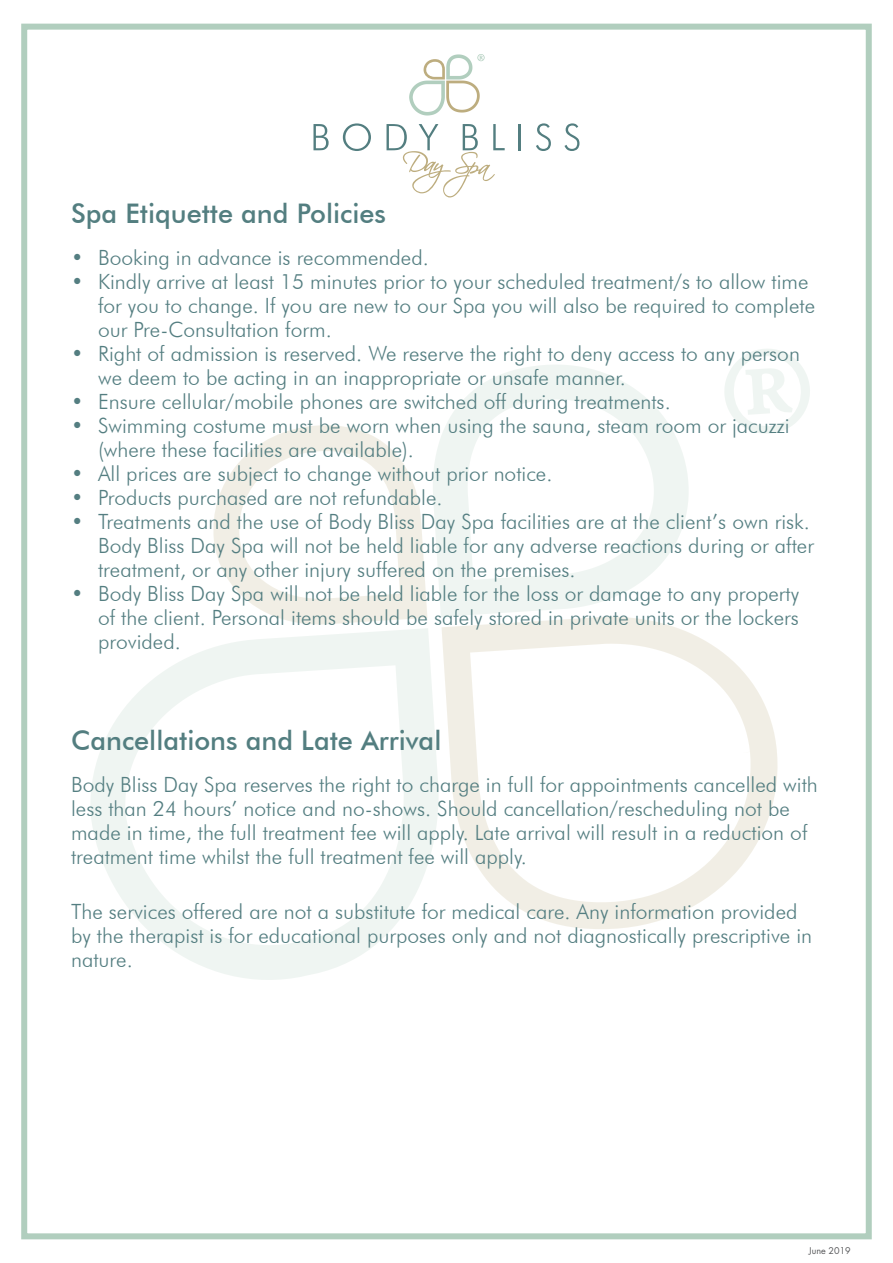
<style>
.page{position:relative;width:893px;height:1263px;background:#fff}
.page>*{position:absolute;margin:0;border:0;box-sizing:border-box;transform-origin:0 0}
.t1{font:500 27px "Futura BT";color:#537e80}
.t2{font:300 21px/24px "Futura BT";color:#547e81}
.t3{font:9px "Futura LT Pro";color:#57585a}
</style>
<div class="page">
<div style="left:21px;top:24px;width:851px;height:1215px;border:6px solid #b1cebe"></div>
<svg style="left:313px;top:124px;width:16px;height:26px"></svg>
<svg style="left:343px;top:123px;width:28px;height:28px"></svg>
<hr style="left:519px;top:124px;width:2px;height:26px;background:#537e80">
<svg style="left:536px;top:123px;width:15px;height:28px"></svg>
<svg style="left:564px;top:123px;width:15px;height:28px"></svg>
<svg style="left:386px;top:124px;width:119px;height:73px"></svg>
<svg style="left:409px;top:54px;width:76px;height:62px"></svg>
<svg style="left:213px;top:425px;width:214px;height:200px"></svg>
<svg style="left:90px;top:628px;width:348px;height:352px"></svg>
<svg style="left:433px;top:365px;width:256px;height:252px"></svg>
<svg style="left:441px;top:617px;width:336px;height:312px"></svg>
<svg style="left:725px;top:349px;width:85px;height:85px"></svg>
<p class="t1" style="left:71px;top:197px;width:316px">Spa Etiquette and Policies</p>
<p class="t2" style="left:71px;top:245px;width:359px">• Booking in advance is recommended.</p>
<p class="t2" style="left:98px;top:269px;width:718px;text-indent:-27px">• Kindly arrive at least 15 minutes prior to your scheduled treatment/s to allow time for you to change. If you are new to our Spa you will also be required to complete our Pre-Consultation form.</p>
<p class="t2" style="left:98px;top:341px;width:703px;text-indent:-27px">• Right of admission is reserved. We reserve the right to deny access to any person we deem to be acting in an inappropriate or unsafe manner.</p>
<p class="t2" style="left:71px;top:389px;width:601px">• Ensure cellular/mobile phones are switched off during treatments.</p>
<p class="t2" style="left:98px;top:413px;width:693px;text-indent:-27px">• Swimming costume must be worn when using the sauna, steam room or jacuzzi (where these facilities are available).</p>
<p class="t2" style="left:71px;top:461px;width:483px">• All prices are subject to change without prior notice.</p>
<p class="t2" style="left:71px;top:485px;width:373px">• Products purchased are not refundable.</p>
<p class="t2" style="left:98px;top:509px;width:717px;text-indent:-27px">• Treatments and the use of Body Bliss Day Spa facilities are at the client’s own risk.<br>Body Bliss Day Spa will not be held liable for any adverse reactions during or after treatment, or any other injury suffered on the premises.</p>
<p class="t2" style="left:98px;top:581px;width:703px;text-align:justify;text-indent:-27px">• Body Bliss Day Spa will not be held liable for the loss or damage to any property of the client. Personal items should be safely stored in private units or the lockers provided.</p>
<p class="t1" style="left:71px;top:724px;width:372px">Cancellations and Late Arrival</p>
<p class="t2" style="left:71px;top:772px;width:748px">Body Bliss Day Spa reserves the right to charge in full for appointments cancelled with less than 24 hours’ notice and no-shows. Should cancellation/rescheduling not be made in time, the full treatment fee will apply. Late arrival will result in a reduction of treatment time whilst the full treatment fee will apply.</p>
<p class="t2" style="left:71px;top:899px;width:743px">The services offered are not a substitute for medical care. Any information provided by the therapist is for educational purposes only and not diagnostically prescriptive in nature.</p>
<p class="t3" style="left:809px;top:1244px;width:43px">June 2019</p>
</div>
